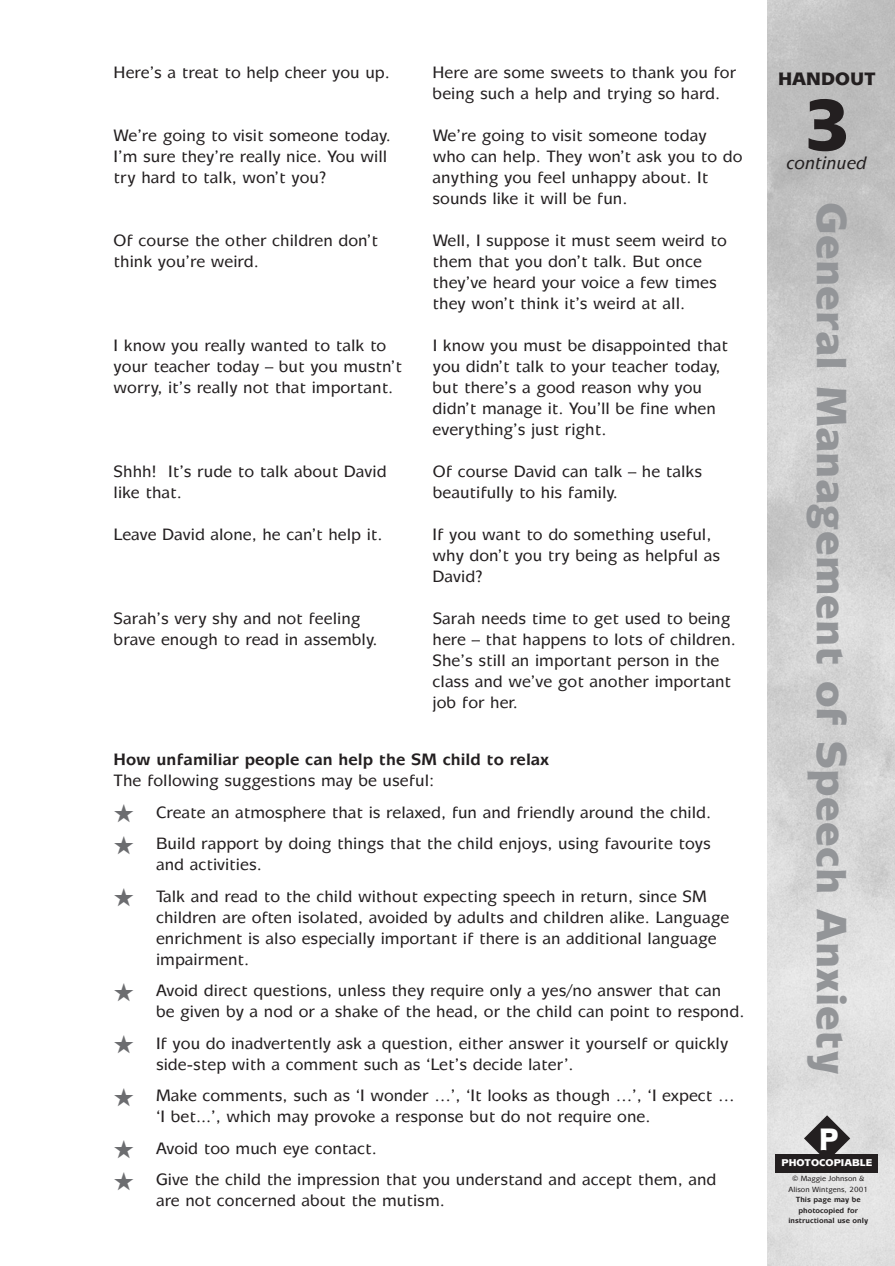
<style>
.page{position:relative;width:895px;height:1266px;background:#fff}
.page>*{position:absolute;margin:0;border:0;box-sizing:border-box;transform-origin:0 0}
.t1{font:900 72px "Mixage IT Cby BT";color:#231f20}
.t2{font:900 42px "Mixage IT Cby BT";color:#939598}
.t3{font:900 31.2px "Mixage IT Cby BT";color:#fff;scale:.85 1}
.t4{font:italic 500 18px "Mixage IT Cby BT";color:#231f20}
.t5{font:900 18px "Mixage IT Cby BT";color:#231f20}
.t6{font:500 16.5px/21px "Mixage IT Cby BT";color:#231f20}
.t7{font:700 16.5px "Mixage IT Cby BT";color:#231f20}
.t8{font:900 9.9px "Mixage IT Cby BT";color:#fff}
.t9{font:700 7.5px/10.5px "Mixage IT Cby BT";color:#231f20;text-align:center}
.t10{font:500 7.5px/10.5px "Mixage IT Cby BT";color:#231f20;text-align:center}
.s1{color:#6c6d70}
</style>
<div class="page">
<img style="left:767px;top:0;width:128px;height:1266px">
<svg style="left:804px;top:1115px;width:46px;height:39px;background:#767474"></svg>
<div style="left:775px;top:1154px;width:103px;height:19px;background:#231f20"></div>
<p class="t6" style="left:114px;top:64px;width:278px">Here’s a treat to help cheer you up.</p>
<p class="t6" style="left:432px;top:64px;width:305px">Here are some sweets to thank you for being such a help and trying so hard.</p>
<p class="t6" style="left:114px;top:127px;width:279px">We’re going to visit someone today.</p>
<p class="t6" style="left:433px;top:127px;width:275px">We’re going to visit someone today</p>
<p class="t6" style="left:114px;top:148px;width:275px">I’m sure they’re really nice. You will</p>
<p class="t6" style="left:433px;top:148px;width:311px">who can help. They won’t ask you to do</p>
<p class="t6" style="left:114px;top:169px;width:215px">try hard to talk, won’t you?</p>
<p class="t6" style="left:432px;top:169px;width:277px">anything you feel unhappy about. It sounds like it will be fun.</p>
<p class="t6" style="left:114px;top:232px;width:266px">Of course the other children don’t</p>
<p class="t6" style="left:432px;top:232px;width:295px">Well, I suppose it must seem weird to</p>
<p class="t6" style="left:114px;top:253px;width:147px">think you’re weird.</p>
<p class="t6" style="left:432px;top:253px;width:286px">them that you don’t talk. But once they’ve heard your voice a few times they won’t think it’s weird at all.</p>
<p class="t6" style="left:114px;top:337px;width:274px">I know you really wanted to talk to</p>
<p class="t6" style="left:432px;top:337px;width:297px">I know you must be disappointed that</p>
<p class="t6" style="left:114px;top:358px;width:290px">your teacher today – but you mustn’t</p>
<p class="t6" style="left:433px;top:358px;width:289px">you didn’t talk to your teacher today,</p>
<p class="t6" style="left:114px;top:379px;width:281px">worry, it’s really not that important.</p>
<p class="t6" style="left:432px;top:379px;width:285px">but there’s a good reason why you didn’t manage it. You’ll be fine when everything’s just right.</p>
<p class="t6" style="left:114px;top:463px;width:274px">Shhh! It’s rude to talk about David</p>
<p class="t6" style="left:433px;top:463px;width:271px">Of course David can talk – he talks</p>
<p class="t6" style="left:114px;top:484px;width:70px">like that.</p>
<p class="t6" style="left:432px;top:484px;width:187px">beautifully to his family.</p>
<p class="t6" style="left:114px;top:526px;width:270px">Leave David alone, he can’t help it.</p>
<p class="t6" style="left:432px;top:526px;width:289px">If you want to do something useful, why don’t you try being as helpful as<br>David?</p>
<p class="t6" style="left:114px;top:610px;width:248px">Sarah’s very shy and not feeling</p>
<p class="t6" style="left:432px;top:610px;width:299px">Sarah needs time to get used to being</p>
<p class="t6" style="left:114px;top:631px;width:265px">brave enough to read in assembly.</p>
<p class="t6" style="left:432px;top:631px;width:305px">here – that happens to lots of children.<br>She’s still an important person in the class and we’ve got another important job for her.</p>
<p class="t7" style="left:114px;top:754px;width:437px">How unfamiliar people can help the SM child to relax</p>
<p class="t6" style="left:114px;top:772px;width:322px">The following suggestions may be useful:</p>
<p class="t6" style="left:114px;top:804px;width:599px"><span class="s1">★</span> Create an atmosphere that is relaxed, fun and friendly around the child.</p>
<p class="t6" style="left:156px;top:835px;width:556px;text-indent:-42px"><span class="s1">★</span> Build rapport by doing things that the child enjoys, using favourite toys and activities.</p>
<p class="t6" style="left:156px;top:888px;width:574px;text-indent:-42px"><span class="s1">★</span> Talk and read to the child without expecting speech in return, since SM children are often isolated, avoided by adults and children alike. Language enrichment is also especially important if there is an additional language impairment.</p>
<p class="t6" style="left:156px;top:982px;width:590px;text-indent:-42px"><span class="s1">★</span> Avoid direct questions, unless they require only a yes/no answer that can<br>be given by a nod or a shake of the head, or the child can point to respond.</p>
<p class="t6" style="left:156px;top:1035px;width:573px;text-indent:-42px"><span class="s1">★</span> If you do inadvertently ask a question, either answer it yourself or quickly side-step with a comment such as ‘Let’s decide later’.</p>
<p class="t6" style="left:156px;top:1087px;width:580px;text-indent:-42px"><span class="s1">★</span> Make comments, such as ‘I wonder …’, ‘It looks as though …’, ‘I expect … ‘I bet...’, which may provoke a response but do not require one.</p>
<p class="t6" style="left:114px;top:1140px;width:265px"><span class="s1">★</span> Avoid too much eye contact.</p>
<p class="t6" style="left:156px;top:1171px;width:562px;text-indent:-42px"><span class="s1">★</span> Give the child the impression that you understand and accept them, and are not concerned about the mutism.</p>
<p class="t5" style="left:778px;top:72px;width:99px">HANDOUT</p>
<h1 class="t1" style="left:803px;top:100px;width:49px">3</h1>
<p class="t4" style="left:786px;top:157px;width:82px">continued</p>
<h2 class="t2" style="left:846px;top:202px;width:875px;rotate:90deg">General Management of Speech Anxiety</h2>
<h3 class="t3" style="left:819px;top:1128px;width:24px">P</h3>
<p class="t8" style="left:781px;top:1159px;width:92px">PHOTOCOPIABLE</p>
<p class="t10" style="left:788px;top:1174px;width:81px">© Maggie Johnson &amp;<br>Alison Wintgens, 2001</p>
<p class="t9" style="left:788px;top:1195px;width:81px">This page may be photocopied for instructional use only</p>
</div>
